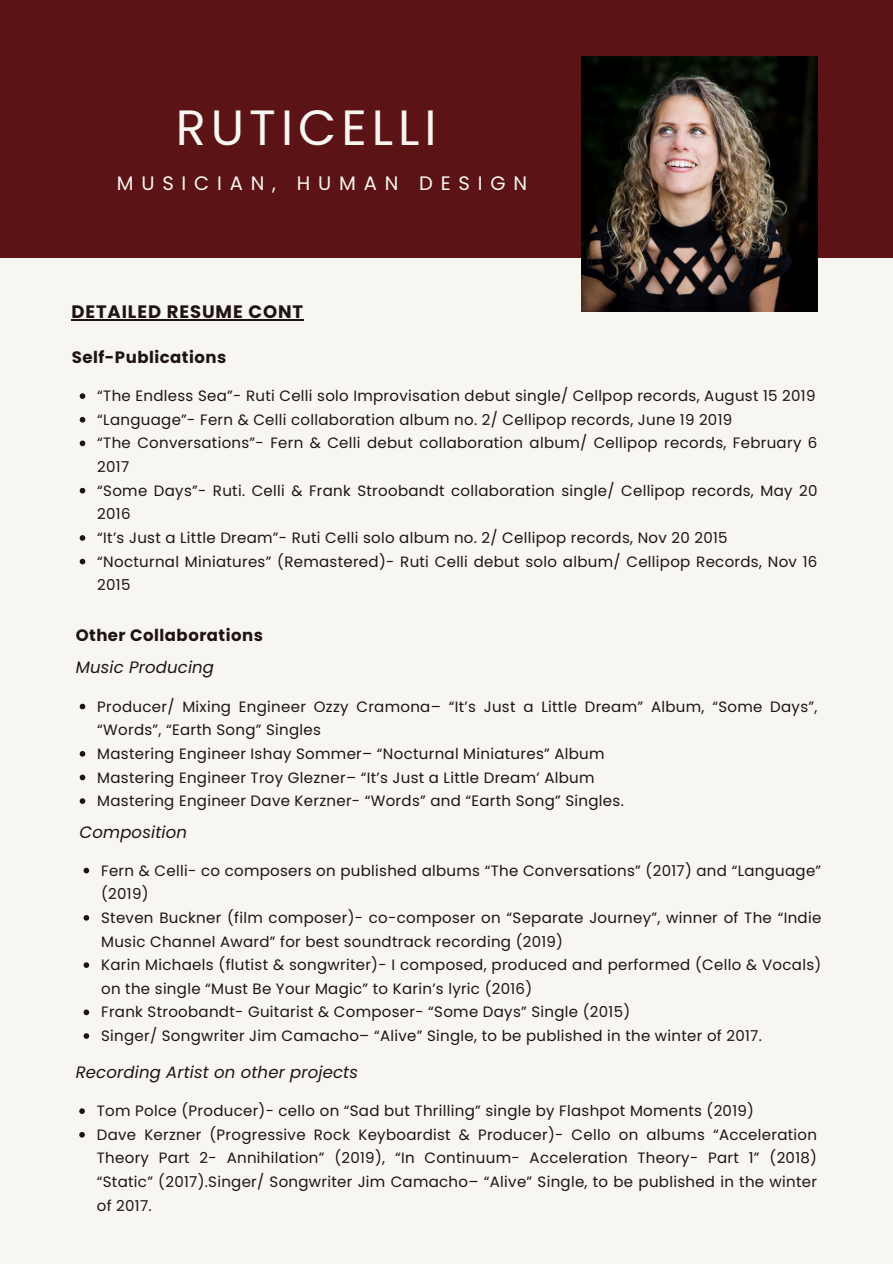
<style>
.page{position:relative;width:893px;height:1264px;background:#fff}
.page>*{position:absolute;margin:0;border:0;box-sizing:border-box;transform-origin:0 0}
.t1{font:49.5px "Poppins";letter-spacing:.1em;color:#f7f6f0}
.t2{font:19.5px "Poppins";letter-spacing:.4em;color:#f7f6f0}
.t3{font:700 18px "Poppins";letter-spacing:.05em;color:#1f1412}
.t4{font:italic 16.5px "Poppins";letter-spacing:.01em;color:#1f1412}
.t5{font:700 16.5px "Poppins";letter-spacing:.03em;color:#1f1412}
.t6{font:15px/23.7px "Poppins";letter-spacing:.02em;color:#1f1412}
</style>
<div class="page">
<div style="left:0;top:0;width:892px;height:1263px;background:#f7f6f0"></div>
<div style="left:0;top:0;width:892px;height:257px;background:#5c1315"></div>
<img style="left:581px;top:56px;width:236px;height:256px">
<hr style="left:71px;top:319px;width:233px;height:1px;background:#1f1412">
<svg style="left:80px;top:393px;width:5px;height:6px"></svg>
<svg style="left:80px;top:417px;width:5px;height:5px"></svg>
<svg style="left:80px;top:440px;width:5px;height:6px"></svg>
<svg style="left:80px;top:488px;width:5px;height:5px"></svg>
<svg style="left:80px;top:535px;width:5px;height:5px"></svg>
<svg style="left:80px;top:558px;width:5px;height:6px"></svg>
<svg style="left:80px;top:703px;width:5px;height:6px"></svg>
<svg style="left:80px;top:751px;width:5px;height:5px"></svg>
<svg style="left:80px;top:774px;width:5px;height:6px"></svg>
<svg style="left:80px;top:798px;width:5px;height:6px"></svg>
<svg style="left:84px;top:867px;width:5px;height:6px"></svg>
<svg style="left:84px;top:915px;width:5px;height:5px"></svg>
<svg style="left:84px;top:962px;width:5px;height:5px"></svg>
<svg style="left:84px;top:1009px;width:5px;height:6px"></svg>
<svg style="left:84px;top:1033px;width:5px;height:5px"></svg>
<svg style="left:79px;top:1108px;width:6px;height:5px"></svg>
<svg style="left:79px;top:1132px;width:6px;height:5px"></svg>
<h1 class="t1" style="left:176px;top:93px;width:262px">RUTICELLI</h1>
<h3 class="t2" style="left:117px;top:169px;width:412px">MUSICIAN, HUMAN DESIGN</h3>
<p class="t3" style="left:71px;top:299px;width:233px">DETAILED RESUME CONT</p>
<h4 class="t5" style="left:72px;top:345px;width:156px">Self-Publications</h4>
<p class="t6" style="left:97px;top:384px;width:719px">“The Endless Sea”- Ruti Celli solo Improvisation debut single/ Cellpop records, August 15 2019</p>
<p class="t6" style="left:97px;top:408px;width:636px">“Language”- Fern &amp; Celli collaboration album no. 2/ Cellipop records, June 19 2019</p>
<p class="t6" style="left:97px;top:431px;width:721px">“The Conversations”- Fern &amp; Celli debut collaboration album/ Cellipop records, February 6<br>2017</p>
<p class="t6" style="left:97px;top:478px;width:721px">“Some Days”- Ruti. Celli &amp; Frank Stroobandt collaboration single/ Cellipop records, May 20<br>2016</p>
<p class="t6" style="left:97px;top:526px;width:631px">“It’s Just a Little Dream”- Ruti Celli solo album no. 2/ Cellipop records, Nov 20 2015</p>
<h4 class="t6" style="left:97px;top:549px;width:721px">“Nocturnal Miniatures” (Remastered)- Ruti Celli debut solo album/ Cellipop Records, Nov 16<br>2015</h4>
<p class="t5" style="left:76px;top:623px;width:189px">Other Collaborations</p>
<p class="t4" style="left:76px;top:656px;width:140px">Music Producing</p>
<p class="t6" style="left:97px;top:694px;width:721px">Producer/ Mixing Engineer Ozzy Cramona– “It’s Just a Little Dream” Album, “Some Days”, “Words”, “Earth Song” Singles</p>
<p class="t6" style="left:97px;top:741px;width:509px">Mastering Engineer Ishay Sommer– “Nocturnal Miniatures” Album</p>
<p class="t6" style="left:97px;top:765px;width:498px">Mastering Engineer Troy Glezner– “It’s Just a Little Dream’ Album</p>
<p class="t6" style="left:97px;top:789px;width:528px">Mastering Engineer Dave Kerzner- “Words” and “Earth Song” Singles.</p>
<p class="t4" style="left:80px;top:820px;width:109px">Composition</p>
<p class="t6" style="left:101px;top:858px;width:721px">Fern &amp; Celli- co composers on published albums “The Conversations” (2017) and “Language” (2019)</p>
<p class="t6" style="left:101px;top:905px;width:721px">Steven Buckner (film composer)- co-composer on “Separate Journey”, winner of The “Indie<br>Music Channel Award” for best soundtrack recording (2019)</p>
<p class="t6" style="left:101px;top:953px;width:721px">Karin Michaels (flutist &amp; songwriter)- I composed, produced and performed (Cello &amp; Vocals) on the single “Must Be Your Magic” to Karin’s lyric (2016)</p>
<p class="t6" style="left:101px;top:1000px;width:530px">Frank Stroobandt- Guitarist &amp; Composer- “Some Days” Single (2015)</p>
<p class="t6" style="left:101px;top:1023px;width:662px">Singer/ Songwriter Jim Camacho– “Alive” Single, to be published in the winter of 2017.</p>
<p class="t4" style="left:76px;top:1060px;width:284px">Recording Artist on other projects</p>
<p class="t6" style="left:97px;top:1099px;width:658px">Tom Polce (Producer)- cello on “Sad but Thrilling” single by Flashpot Moments (2019)</p>
<p class="t6" style="left:97px;top:1122px;width:721px;text-align:justify">Dave Kerzner (Progressive Rock Keyboardist &amp; Producer)- Cello on albums “Acceleration Theory Part 2- Annihilation” (2019), “In Continuum- Acceleration Theory- Part 1” (2018) “Static” (2017).Singer/ Songwriter Jim Camacho– “Alive” Single, to be published in the winter of 2017.</p>
</div>
